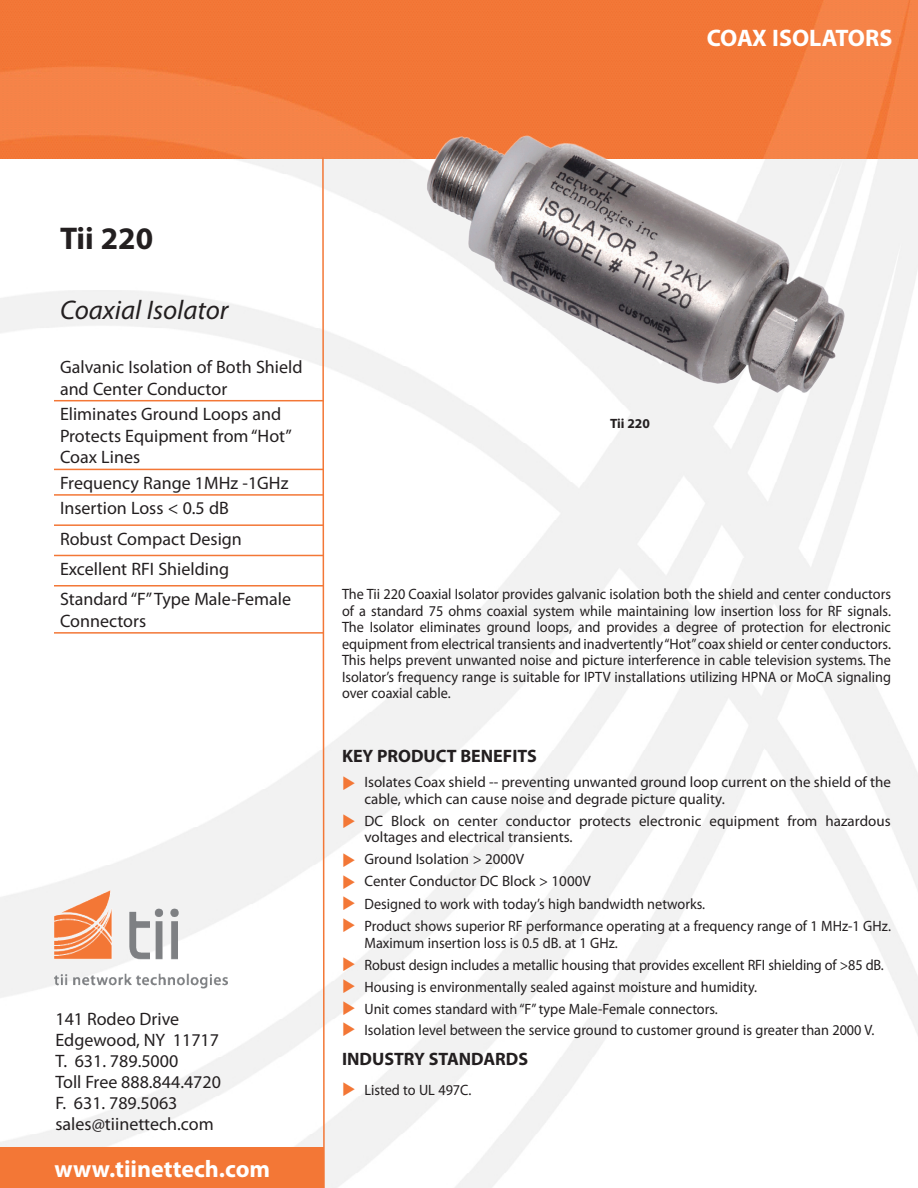
<style>
.page{position:relative;width:918px;height:1188px;background:#fff}
.page>*{position:absolute;margin:0;border:0;box-sizing:border-box;transform-origin:0 0}
.t1{font:700 31.5px "Myriad Pro";color:#231f20}
.t2{font:italic 27px "Myriad Pro";color:#231f20}
.Category{font:700 24px "Myriad Pro";color:#fff}
.t3{font:18px/21.6px "Myriad Pro";color:#231f20}
.t4{font:700 18px "Myriad Pro";color:#231f20}
.Paragraph_Style_11{font:15px/16.5px "Myriad Pro";color:#231f20;text-align:justify;scale:.95 1}
.Paragraph_Style_11-2{font:15px/16.5px "Myriad Pro";color:#231f20}
.t5{font:700 13.5px "Myriad Pro";color:#231f20}
</style>
<div class="page">
<img style="left:0;top:158px;width:918px;height:1030px">
<img style="left:0;top:0;width:918px;height:158px">
<svg style="left:321px;top:156px;width:5px;height:1032px"></svg>
<div style="left:0;top:1148px;width:324px;height:40px;background:#f37736"></div>
<hr style="left:54px;top:400px;width:270px;height:1px;background:#f37736">
<hr style="left:54px;top:469px;width:270px;height:1px;background:#f37736">
<hr style="left:54px;top:494px;width:270px;height:2px;background:#f37736">
<hr style="left:54px;top:524px;width:270px;height:2px;background:#f37736">
<hr style="left:54px;top:555px;width:270px;height:1px;background:#f37736">
<hr style="left:54px;top:585px;width:270px;height:2px;background:#f37736">
<hr style="left:54px;top:632px;width:270px;height:2px;background:#f37736">
<img style="left:418px;top:120px;width:432px;height:298px">
<img style="left:55px;top:890px;width:172px;height:99px">
<svg style="left:343px;top:776px;width:12px;height:14px"></svg>
<svg style="left:343px;top:814px;width:12px;height:14px"></svg>
<svg style="left:343px;top:853px;width:12px;height:14px"></svg>
<svg style="left:343px;top:874px;width:12px;height:14px"></svg>
<svg style="left:343px;top:896px;width:12px;height:14px"></svg>
<svg style="left:343px;top:918px;width:12px;height:14px"></svg>
<svg style="left:343px;top:957px;width:12px;height:14px"></svg>
<svg style="left:343px;top:979px;width:12px;height:14px"></svg>
<svg style="left:343px;top:1000px;width:12px;height:14px"></svg>
<svg style="left:343px;top:1022px;width:12px;height:14px"></svg>
<svg style="left:343px;top:1082px;width:12px;height:14px"></svg>
<p class="t1" style="left:60px;top:218px;width:95px">Tii 220</p>
<p class="t2" style="left:60px;top:293px;width:170px">Coaxial Isolator</p>
<p class="Category" style="left:707px;top:22px;width:187px">COAX ISOLATORS</p>
<p class="t3" style="left:60px;top:356px;width:244px">Galvanic Isolation of Both Shield and Center Conductor</p>
<p class="t3" style="left:60px;top:403px;width:233px">Eliminates Ground Loops and<br>Protects Equipment from “Hot”<br>Coax Lines</p>
<p class="t3" style="left:60px;top:472px;width:230px">Frequency Range 1MHz -1GHz</p>
<p class="t3" style="left:60px;top:497px;width:170px">Insertion Loss &lt; 0.5 dB</p>
<p class="t3" style="left:60px;top:528px;width:183px">Robust Compact Design</p>
<p class="t3" style="left:60px;top:558px;width:171px">Excellent RFI Shielding</p>
<p class="t3" style="left:60px;top:588px;width:233px">Standard “F” Type Male-Female<br>Connectors</p>
<p class="Paragraph_Style_11" style="left:342px;top:586px;width:579px">The Tii 220 Coaxial Isolator provides galvanic isolation both the shield and center conductors of a standard 75 ohms coaxial system while maintaining low insertion loss for RF signals.<br>The Isolator eliminates ground loops, and provides a degree of protection for electronic equipment from electrical transients and inadvertently “Hot” coax shield or center conductors.<br>This helps prevent unwanted noise and picture interference in cable television systems. The Isolator’s frequency range is suitable for IPTV installations utilizing HPNA or MoCA signaling over coaxial cable.</p>
<p class="t5" style="left:610px;top:415px;width:41px">Tii 220</p>
<p class="t3" style="left:56px;top:1007px;width:125px">141 Rodeo Drive</p>
<p class="t3" style="left:56px;top:1028px;width:165px">Edgewood, NY 11717</p>
<p class="t3" style="left:56px;top:1049px;width:124px">T. 631. 789.5000</p>
<p class="t3" style="left:56px;top:1070px;width:167px">Toll Free 888.844.4720</p>
<p class="t3" style="left:56px;top:1091px;width:123px">F. 631. 789.5063</p>
<p class="t3" style="left:56px;top:1112px;width:160px">sales@tiinettech.com</p>
<p class="Category" style="left:55px;top:1153px;width:217px">www.tiinettech.com</p>
<p class="t4" style="left:342px;top:744px;width:196px">KEY PRODUCT BENEFITS</p>
<p class="Paragraph_Style_11-2" style="left:364px;top:774px;width:528px">Isolates Coax shield -- preventing unwanted ground loop current on the shield of the cable, which can cause noise and degrade picture quality.</p>
<p class="Paragraph_Style_11-2" style="left:364px;top:812px;width:528px">DC Block on center conductor protects electronic equipment from hazardous voltages and electrical transients.</p>
<p class="Paragraph_Style_11-2" style="left:364px;top:851px;width:161px">Ground Isolation &gt; 2000V</p>
<p class="Paragraph_Style_11-2" style="left:364px;top:873px;width:228px">Center Conductor DC Block &gt; 1000V</p>
<p class="Paragraph_Style_11" style="left:364px;top:896px;width:360px">Designed to work with today’s high bandwidth networks.</p>
<p class="Paragraph_Style_11" style="left:364px;top:918px;width:556px">Product shows superior RF performance operating at a frequency range of 1 MHz-1 GHz.<br>Maximum insertion loss is 0.5 dB. at 1 GHz.</p>
<p class="Paragraph_Style_11" style="left:364px;top:956px;width:548px">Robust design includes a metallic housing that provides excellent RFI shielding of &gt;85 dB.</p>
<p class="Paragraph_Style_11" style="left:364px;top:978px;width:415px">Housing is environmentally sealed against moisture and humidity.</p>
<p class="Paragraph_Style_11" style="left:364px;top:1000px;width:374px">Unit comes standard with “F” type Male-Female connectors.</p>
<p class="Paragraph_Style_11" style="left:364px;top:1022px;width:538px">Isolation level between the service ground to customer ground is greater than 2000 V.</p>
<p class="t4" style="left:342px;top:1047px;width:188px">INDUSTRY STANDARDS</p>
<p class="Paragraph_Style_11" style="left:364px;top:1081px;width:114px">Listed to UL 497C.</p>
</div>
